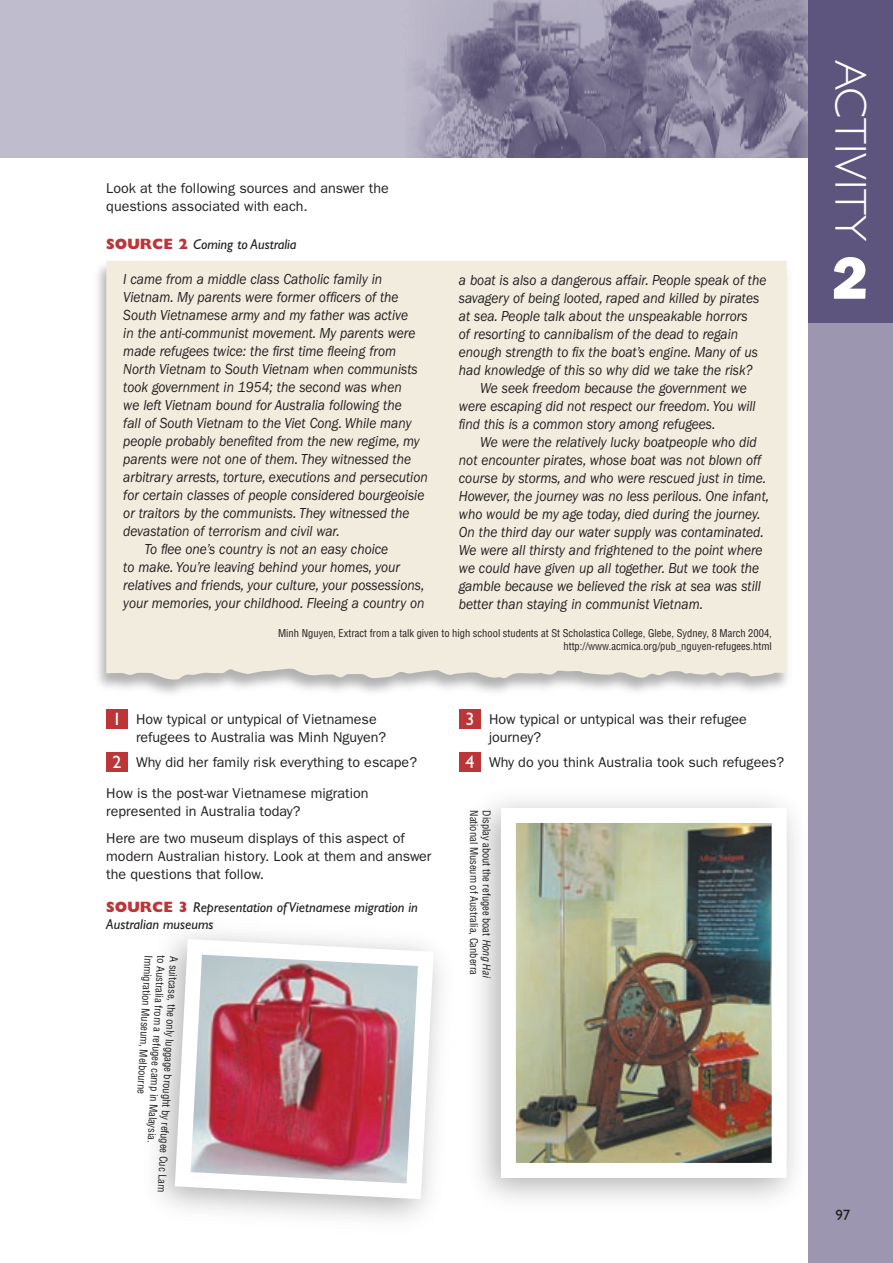
<style>
.page{position:relative;width:893px;height:1263px;background:#fff}
.page>*{position:absolute;margin:0;border:0;box-sizing:border-box;transform-origin:0 0}
.t1{font:800 60px "Franklin Gothic";color:#fff}
.t2{font:300 45px "Gill Sans";color:#fff}
.t3{font:italic 15px "Franklin Gothic";color:#231f20;scale:.9 1}
.t4{font:15px "Gill Sans";color:#231f20}
.t5{font:14.25px/18px "Franklin Gothic";color:#231f20}
.t6{font:italic 14.25px/17.1px "Gill Sans";color:#231f20}
.t7{font:condensed 10.5px/12.8px "Helvetica";color:#231f20;text-align:right}
.s1{font-weight:800;font-style:normal;font-size:15px;color:#bc3639}
.s2{font-family:"Gill Sans";font-size:18px;color:#fff}
.s3{font-style:italic}
</style>
<div class="page">
<div style="left:0;top:0;width:893px;height:157px;background:#bfbcce"></div>
<img style="left:412px;top:0;width:396px;height:157px">
<div style="left:808px;top:300px;width:85px;height:963px;background:#9d96b0"></div>
<div style="left:808px;top:0;width:85px;height:323px;background:#5d557e"></div>
<div style="left:106px;top:710px;width:22px;height:19px;background:#bc3639"></div>
<div style="left:106px;top:752px;width:22px;height:19px;background:#bc3639"></div>
<div style="left:92px;top:258px;width:700px;height:441px;background:#231f20;opacity:.35"></div>
<div style="left:106px;top:261px;width:681px;height:421px;background:#f1ecde"></div>
<div style="left:141px;top:918px;width:314px;height:315px;background:#231f20;opacity:.35"></div>
<svg style="left:167px;top:931px;width:275px;height:276px"></svg>
<div style="left:467px;top:787px;width:342px;height:426px;background:#231f20;opacity:.35"></div>
<img style="left:517px;top:824px;width:254px;height:338px">
<div style="left:459px;top:710px;width:21px;height:19px;background:#bc3639"></div>
<div style="left:459px;top:752px;width:21px;height:19px;background:#bc3639"></div>
<p class="t5" style="left:106px;top:179px;width:284px">Look at the following sources and answer the questions associated with each.</p>
<p class="t6" style="left:106px;top:236px;width:192px"><span class="s1">SOURCE 2</span> Coming to Australia</p>
<p class="t3" style="left:123px;top:271px;width:289px">I came from a middle class Catholic family in</p>
<p class="t3" style="left:123px;top:289px;width:307px">Vietnam. My parents were former officers of the</p>
<p class="t3" style="left:123px;top:307px;width:318px">South Vietnamese army and my father was active</p>
<p class="t3" style="left:123px;top:325px;width:326px">in the anti-communist movement. My parents were</p>
<p class="t3" style="left:123px;top:343px;width:305px">made refugees twice: the first time fleeing from</p>
<p class="t3" style="left:123px;top:361px;width:329px">North Vietnam to South Vietnam when communists</p>
<p class="t3" style="left:123px;top:379px;width:311px">took government in 1954; the second was when</p>
<p class="t3" style="left:123px;top:397px;width:311px">we left Vietnam bound for Australia following the</p>
<p class="t3" style="left:123px;top:415px;width:322px">fall of South Vietnam to the Viet Cong. While many</p>
<p class="t3" style="left:123px;top:433px;width:331px">people probably benefited from the new regime, my</p>
<p class="t3" style="left:123px;top:451px;width:321px">parents were not one of them. They witnessed the</p>
<p class="t3" style="left:123px;top:469px;width:340px">arbitrary arrests, torture, executions and persecution</p>
<p class="t3" style="left:123px;top:487px;width:336px">for certain classes of people considered bourgeoisie</p>
<p class="t3" style="left:123px;top:505px;width:319px">or traitors by the communists. They witnessed the</p>
<p class="t3" style="left:123px;top:523px;width:242px">devastation of terrorism and civil war.</p>
<p class="t3" style="left:145px;top:541px;width:272px">To flee one’s country is not an easy choice</p>
<p class="t3" style="left:123px;top:559px;width:309px">to make. You’re leaving behind your homes, your</p>
<p class="t3" style="left:123px;top:577px;width:336px">relatives and friends, your culture, your possessions,</p>
<p class="t3" style="left:123px;top:595px;width:336px">your memories, your childhood. Fleeing a country on</p>
<p class="t3" style="left:459px;top:272px;width:343px">a boat is also a dangerous affair. People speak of the</p>
<p class="t3" style="left:459px;top:290px;width:335px">savagery of being looted, raped and killed by pirates</p>
<p class="t3" style="left:459px;top:308px;width:322px">at sea. People talk about the unspeakable horrors</p>
<p class="t3" style="left:459px;top:326px;width:312px">of resorting to cannibalism of the dead to regain</p>
<p class="t3" style="left:459px;top:344px;width:334px">enough strength to fix the boat’s engine. Many of us</p>
<p class="t3" style="left:459px;top:362px;width:328px">had knowledge of this so why did we take the risk?</p>
<p class="t3" style="left:480px;top:380px;width:298px">We seek freedom because the government we</p>
<p class="t3" style="left:459px;top:398px;width:331px">were escaping did not respect our freedom. You will</p>
<p class="t3" style="left:459px;top:416px;width:287px">find this is a common story among refugees.</p>
<p class="t3" style="left:480px;top:434px;width:309px">We were the relatively lucky boatpeople who did</p>
<p class="t3" style="left:459px;top:452px;width:338px">not encounter pirates, whose boat was not blown off</p>
<p class="t3" style="left:459px;top:470px;width:343px">course by storms, and who were rescued just in time.</p>
<p class="t3" style="left:459px;top:488px;width:346px">However, the journey was no less perilous. One infant,</p>
<p class="t3" style="left:459px;top:506px;width:337px">who would be my age today, died during the journey.</p>
<p class="t3" style="left:459px;top:524px;width:340px">On the third day our water supply was contaminated.</p>
<p class="t3" style="left:459px;top:542px;width:339px">We were all thirsty and frightened to the point where</p>
<p class="t3" style="left:459px;top:560px;width:335px">we could have given up all together. But we took the</p>
<p class="t3" style="left:459px;top:578px;width:337px">gamble because we believed the risk at sea was still</p>
<p class="t3" style="left:459px;top:596px;width:273px">better than staying in communist Vietnam.</p>
<p class="t7" style="left:278px;top:627px;width:495px">Minh Nguyen, Extract from a talk given to high school students at St Scholastica College, Glebe, Sydney, 8 March 2004, http://www.acmica.org/pub_nguyen-refugees.html</p>
<p class="t5" style="left:136px;top:710px;width:252px;text-indent:-24px"><span class="s2">1</span> How typical or untypical of Vietnamese refugees to Australia was Minh Nguyen?</p>
<p class="t5" style="left:112px;top:753px;width:306px"><span class="s2">2</span> Why did her family risk everything to escape?</p>
<p class="t5" style="left:106px;top:784px;width:264px">How is the post-war Vietnamese migration represented in Australia today?</p>
<p class="t5" style="left:106px;top:829px;width:327px">Here are two museum displays of this aspect of modern Australian history. Look at them and answer the questions that follow.</p>
<p class="t6" style="left:106px;top:898px;width:313px"><span class="s1">SOURCE 3</span> Representation of Vietnamese migration in<br>Australian museums</p>
<p class="t7" style="left:168px;top:956px;width:189px;rotate:93deg">to Australia from a refugee camp in Malaysia.</p>
<p class="t7" style="left:155px;top:955px;width:141px;rotate:93deg">Immigration Museum, Melbourne</p>
<p class="t7" style="left:180px;top:957px;width:238px;rotate:93deg">A suitcase, the only luggage brought by refugee Cuc Lam</p>
<p class="t5" style="left:489px;top:710px;width:259px;text-indent:-24px"><span class="s2">3</span> How typical or untypical was their refugee journey?</p>
<p class="t5" style="left:465px;top:753px;width:320px"><span class="s2">4</span> Why do you think Australia took such refugees?</p>
<p class="t7" style="left:493px;top:810px;width:169px;text-align:left;rotate:90deg">Display about the refugee boat <span class="s3">Hong Hai<br></span>National Museum of Australia, Canberra</p>
<h2 class="t2" style="left:876px;top:60px;width:183px;rotate:90deg">Activity</h2>
<h1 class="t1" style="left:832px;top:243px;width:37px">2</h1>
<p class="t4" style="left:835px;top:1206px;width:16px">97</p>
</div>
